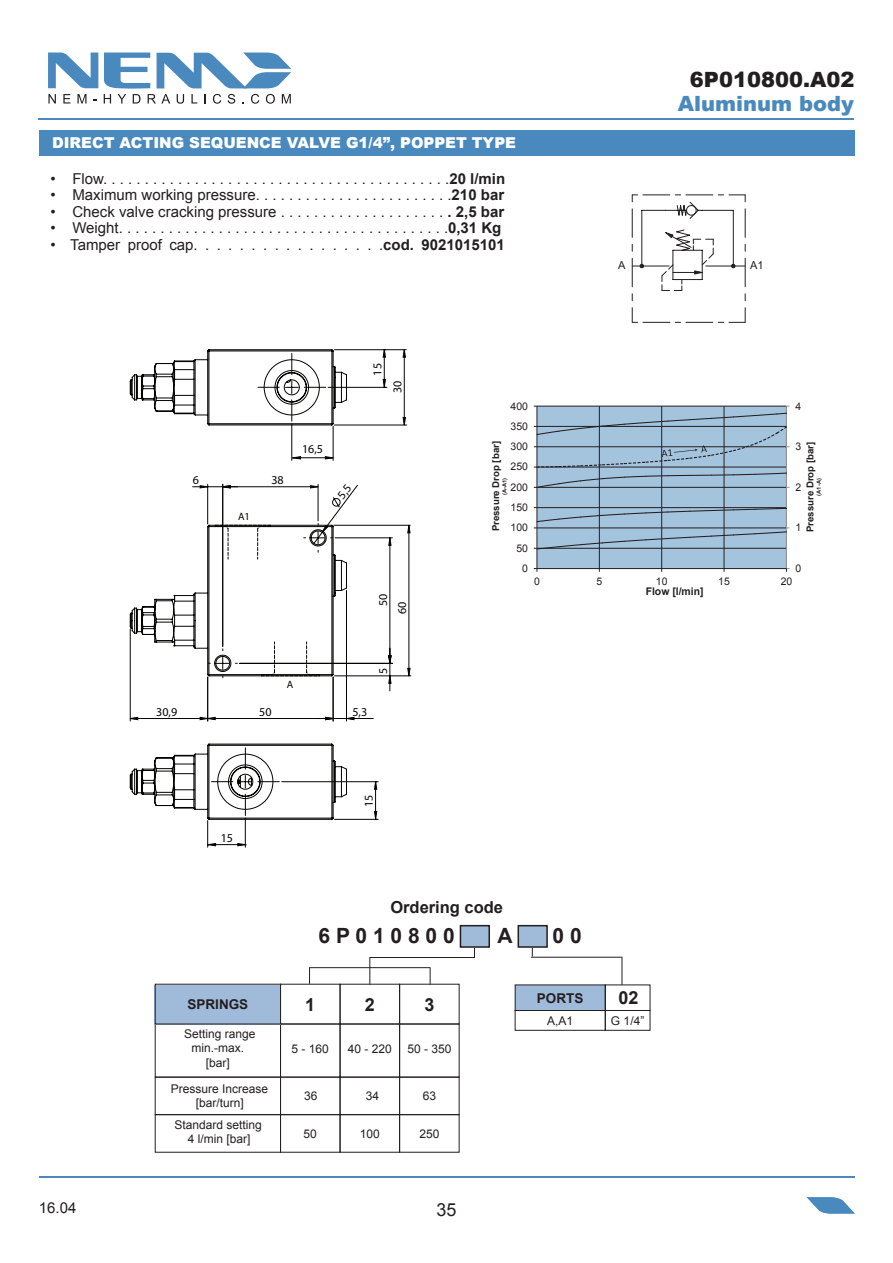
<style>
.page{position:relative;width:893px;height:1263px;background:#fff}
.page>*{position:absolute;margin:0;border:0;box-sizing:border-box;transform-origin:0 0}
.t1{font:900 21px "Arial";color:#4a89be}
.t2{font:900 21px "Arial";color:#231f20}
.t3{font:700 21px "Arial";color:#231f20}
.t4{font:700 18px "Arial";color:#231f20}
.t5{font:18px "Arial";color:#231f20}
.t6{font:700 16.5px "Arial";color:#231f20}
.t7{font:15px "Arial";color:#231f20}
.t8{font:900 15px "Arial";color:#fff}
.t9{font:700 13.5px "Arial";color:#231f20}
.t10{font:12px/14.4px "Arial";color:#231f20;text-align:center}
.t11{font:12px "Arial";color:#040503}
.t12{font:10.95px "Arial";color:#231f20}
.t13{font:10.65px "Myriad Pro";color:#040503}
.t14{font:10.5px "Arial";color:#231f20}
.t15{font:700 10.5px "Arial";color:#231f20}
.t16{font:700 9.45px "Arial";color:#231f20}
.t17{font:700 5.7px "Arial";color:#231f20}
.s1{font-weight:700}
</style>
<div class="page">
<hr style="left:39px;top:1176px;width:815px;height:2px;background:#4a89be">
<hr style="left:39px;top:119px;width:815px;height:1px;background:#4a89be">
<svg style="left:807px;top:1197px;width:48px;height:16px"></svg>
<svg style="left:48px;top:53px;width:50px;height:35px"></svg>
<svg style="left:48px;top:94px;width:8px;height:10px"></svg>
<svg style="left:63px;top:94px;width:7px;height:10px"></svg>
<svg style="left:77px;top:94px;width:9px;height:10px"></svg>
<svg style="left:104px;top:53px;width:187px;height:51px"></svg>
<div style="left:39px;top:131px;width:815px;height:25px;background:#4a89be"></div>
<div style="left:460px;top:926px;width:29px;height:21px;background:#a0bada"></div>
<div style="left:460px;top:925px;width:30px;height:23px;border:2px solid #231f20"></div>
<div style="left:518px;top:926px;width:29px;height:21px;background:#a0bada"></div>
<div style="left:518px;top:925px;width:30px;height:23px;border:2px solid #231f20"></div>
<hr style="left:369px;top:957px;width:106px;height:1px;background:#231f20">
<svg style="left:514px;top:948px;width:137px;height:83px"></svg>
<hr style="left:346px;top:590px;width:1px;height:131px;background:#040503">
<hr style="left:130px;top:629px;width:1px;height:92px;background:#040503">
<hr style="left:333px;top:677px;width:1px;height:44px;background:#040503">
<hr style="left:207px;top:677px;width:1px;height:44px;background:#040503">
<hr style="left:334px;top:425px;width:73px;height:1px;background:#040503">
<hr style="left:334px;top:349px;width:72px;height:1px;background:#040503">
<hr style="left:282px;top:781px;width:96px;height:1px;background:#040503">
<hr style="left:334px;top:819px;width:44px;height:1px;background:#040503">
<svg style="left:207px;top:350px;width:198px;height:369px"></svg>
<svg style="left:388px;top:525px;width:23px;height:166px"></svg>
<svg style="left:129px;top:349px;width:218px;height:77px"></svg>
<svg style="left:383px;top:349px;width:3px;height:9px"></svg>
<svg style="left:383px;top:379px;width:3px;height:9px"></svg>
<hr style="left:375px;top:782px;width:1px;height:37px;background:#040503">
<svg style="left:374px;top:781px;width:3px;height:9px"></svg>
<svg style="left:374px;top:811px;width:3px;height:9px"></svg>
<svg style="left:129px;top:743px;width:218px;height:104px"></svg>
<hr style="left:293px;top:457px;width:40px;height:1px;background:#040503">
<svg style="left:325px;top:456px;width:8px;height:3px"></svg>
<svg style="left:292px;top:456px;width:9px;height:3px"></svg>
<div style="left:537px;top:406px;width:249px;height:162px;background:#a4c4de"></div>
<hr style="left:599px;top:406px;width:1px;height:162px;background:#231f20">
<hr style="left:661px;top:406px;width:1px;height:162px;background:#231f20">
<hr style="left:724px;top:406px;width:1px;height:162px;background:#231f20">
<hr style="left:786px;top:406px;width:1px;height:162px;background:#989a9d">
<hr style="left:537px;top:406px;width:1px;height:162px;background:#231f20">
<hr style="left:537px;top:568px;width:249px;height:1px;background:#231f20">
<svg style="left:534px;top:507px;width:256px;height:43px"></svg>
<svg style="left:534px;top:406px;width:256px;height:82px"></svg>
<div style="left:155px;top:1077px;width:126px;height:38px;border:1px solid #231f20"></div>
<div style="left:280px;top:1077px;width:60px;height:38px;border:1px solid #231f20"></div>
<div style="left:155px;top:985px;width:126px;height:39px;background:#a0bada"></div>
<div style="left:340px;top:1024px;width:60px;height:53px;border:1px solid #231f20"></div>
<div style="left:340px;top:1077px;width:60px;height:38px;border:1px solid #231f20"></div>
<div style="left:399px;top:1077px;width:60px;height:38px;border:1px solid #231f20"></div>
<svg style="left:280px;top:958px;width:180px;height:67px"></svg>
<div style="left:155px;top:1114px;width:126px;height:38px;border:1px solid #231f20"></div>
<div style="left:280px;top:1114px;width:60px;height:38px;border:1px solid #231f20"></div>
<div style="left:340px;top:1114px;width:60px;height:38px;border:1px solid #231f20"></div>
<div style="left:399px;top:1114px;width:60px;height:38px;border:1px solid #231f20"></div>
<svg style="left:632px;top:195px;width:114px;height:128px"></svg>
<svg style="left:129px;top:484px;width:244px;height:236px"></svg>
<h1 class="t2" style="left:690px;top:65px;width:166px">6P010800.A02</h1>
<p class="t8" style="left:52px;top:132px;width:465px">DIRECT ACTING SEQUENCE VALVE G1/4”, POPPET TYPE</p>
<p class="t7" style="left:50px;top:168px;width:456px">• Flow. . . . . . . . . . . . . . . . . . . . . . . . . . . . . . . . . . . . . . . . . .<span class="s1">20 l/min</span></p>
<p class="t7" style="left:50px;top:185px;width:455px">• Maximum working pressure. . . . . . . . . . . . . . . . . . . . . . . .<span class="s1">210 bar</span></p>
<p class="t7" style="left:50px;top:201px;width:455px">• Check valve cracking pressure . . . . . . . . . . . . . . . . . . . . <span class="s1">. 2,5 bar</span></p>
<p class="t7" style="left:50px;top:218px;width:452px">• Weight. . . . . . . . . . . . . . . . . . . . . . . . . . . . . . . . . . . . . . . .<span class="s1">0,31 Kg</span></p>
<p class="t7" style="left:50px;top:234px;width:456px">• Tamper proof cap. . . . . . . . . . . . . . . . .<span class="s1">cod. 9021015101</span></p>
<p class="t11" style="left:193px;top:473px;width:8px">6</p>
<p class="t11" style="left:271px;top:473px;width:14px">38</p>
<p class="t13" style="left:238px;top:510px;width:13px">A1</p>
<p class="t11" style="left:302px;top:441px;width:23px">16,5</p>
<p class="t11" style="left:370px;top:375px;width:14px;rotate:-90deg">15</p>
<p class="t11" style="left:390px;top:393px;width:14px;rotate:-90deg">30</p>
<p class="t14" style="left:511px;top:399px;width:19px">400</p>
<p class="t14" style="left:511px;top:419px;width:19px">350</p>
<p class="t16" style="left:489px;top:531px;width:92px;rotate:-90deg">Pressure Drop [bar]</p>
<p class="t14" style="left:511px;top:439px;width:19px">300</p>
<p class="t14" style="left:511px;top:460px;width:19px">250</p>
<p class="t17" style="left:501px;top:495px;width:19px;rotate:-90deg">(A-A1)</p>
<p class="t14" style="left:511px;top:480px;width:19px">200</p>
<p class="t14" style="left:511px;top:500px;width:19px">150</p>
<p class="t14" style="left:511px;top:521px;width:19px">100</p>
<p class="t14" style="left:516px;top:541px;width:13px">50</p>
<p class="t14" style="left:522px;top:561px;width:7px">0</p>
<h1 class="t1" style="left:678px;top:88px;width:178px">Aluminum body</h1>
<p class="t12" style="left:618px;top:258px;width:9px">A</p>
<p class="t12" style="left:750px;top:258px;width:15px">A1</p>
<p class="t14" style="left:795px;top:399px;width:7px">4</p>
<p class="t14" style="left:795px;top:439px;width:7px">3</p>
<p class="t16" style="left:804px;top:532px;width:92px;rotate:-90deg">Pressure Drop [bar]</p>
<p class="t17" style="left:815px;top:495px;width:19px;rotate:-90deg">(A1-A)</p>
<p class="t14" style="left:795px;top:480px;width:7px">2</p>
<p class="t14" style="left:795px;top:521px;width:7px">1</p>
<p class="t14" style="left:795px;top:561px;width:7px">0</p>
<p class="t11" style="left:156px;top:704px;width:23px">30,9</p>
<p class="t11" style="left:259px;top:704px;width:14px">50</p>
<p class="t13" style="left:287px;top:678px;width:8px">A</p>
<p class="t11" style="left:376px;top:606px;width:14px;rotate:-90deg">50</p>
<p class="t11" style="left:395px;top:614px;width:14px;rotate:-90deg">60</p>
<p class="t11" style="left:376px;top:674px;width:8px;rotate:-90deg">5</p>
<p class="t11" style="left:352px;top:704px;width:16px">5,3</p>
<p class="t14" style="left:534px;top:574px;width:7px">0</p>
<p class="t14" style="left:596px;top:574px;width:7px">5</p>
<p class="t14" style="left:656px;top:574px;width:13px">10</p>
<p class="t14" style="left:718px;top:574px;width:13px">15</p>
<p class="t14" style="left:781px;top:574px;width:13px">20</p>
<p class="t15" style="left:646px;top:585px;width:59px">Flow [l/min]</p>
<p class="t11" style="left:221px;top:830px;width:14px">15</p>
<p class="t11" style="left:362px;top:807px;width:14px;rotate:-90deg">15</p>
<p class="t6" style="left:390px;top:896px;width:114px">Ordering code</p>
<h1 class="t3" style="left:319px;top:922px;width:138px">6 P 0 1 0 8 0 0</h1>
<h1 class="t3" style="left:497px;top:922px;width:17px">A</h1>
<h1 class="t3" style="left:553px;top:922px;width:31px">0 0</h1>
<p class="t9" style="left:187px;top:995px;width:62px">SPRINGS</p>
<p class="t4" style="left:305px;top:992px;width:12px">1</p>
<p class="t10" style="left:184px;top:1026px;width:73px">Setting range min.-max. [bar]</p>
<p class="t10" style="left:171px;top:1082px;width:99px">Pressure Increase [bar/turn]</p>
<p class="t10" style="left:292px;top:1041px;width:39px">5 - 160</p>
<p class="t10" style="left:304px;top:1089px;width:15px">36</p>
<p class="t4" style="left:365px;top:992px;width:12px">2</p>
<p class="t10" style="left:348px;top:1041px;width:46px">40 - 220</p>
<p class="t10" style="left:366px;top:1089px;width:15px">34</p>
<p class="t4" style="left:424px;top:992px;width:12px">3</p>
<p class="t10" style="left:407px;top:1041px;width:46px">50 - 350</p>
<p class="t10" style="left:423px;top:1089px;width:15px">63</p>
<p class="t10" style="left:174px;top:1117px;width:89px">Standard setting<br>4 l/min [bar]</p>
<p class="t10" style="left:360px;top:1126px;width:22px">100</p>
<p class="t10" style="left:419px;top:1126px;width:22px">250</p>
<p class="t10" style="left:304px;top:1126px;width:15px">50</p>
<p class="t7" style="left:39px;top:1198px;width:39px">16.04</p>
<p class="t5" style="left:436px;top:1198px;width:22px">35</p>
<p class="t9" style="left:537px;top:989px;width:48px">PORTS</p>
<p class="t4" style="left:618px;top:986px;width:22px">02</p>
<p class="t10" style="left:547px;top:1013px;width:28px">A,A1</p>
<p class="t10" style="left:611px;top:1013px;width:35px">G 1/4”</p>
</div>
